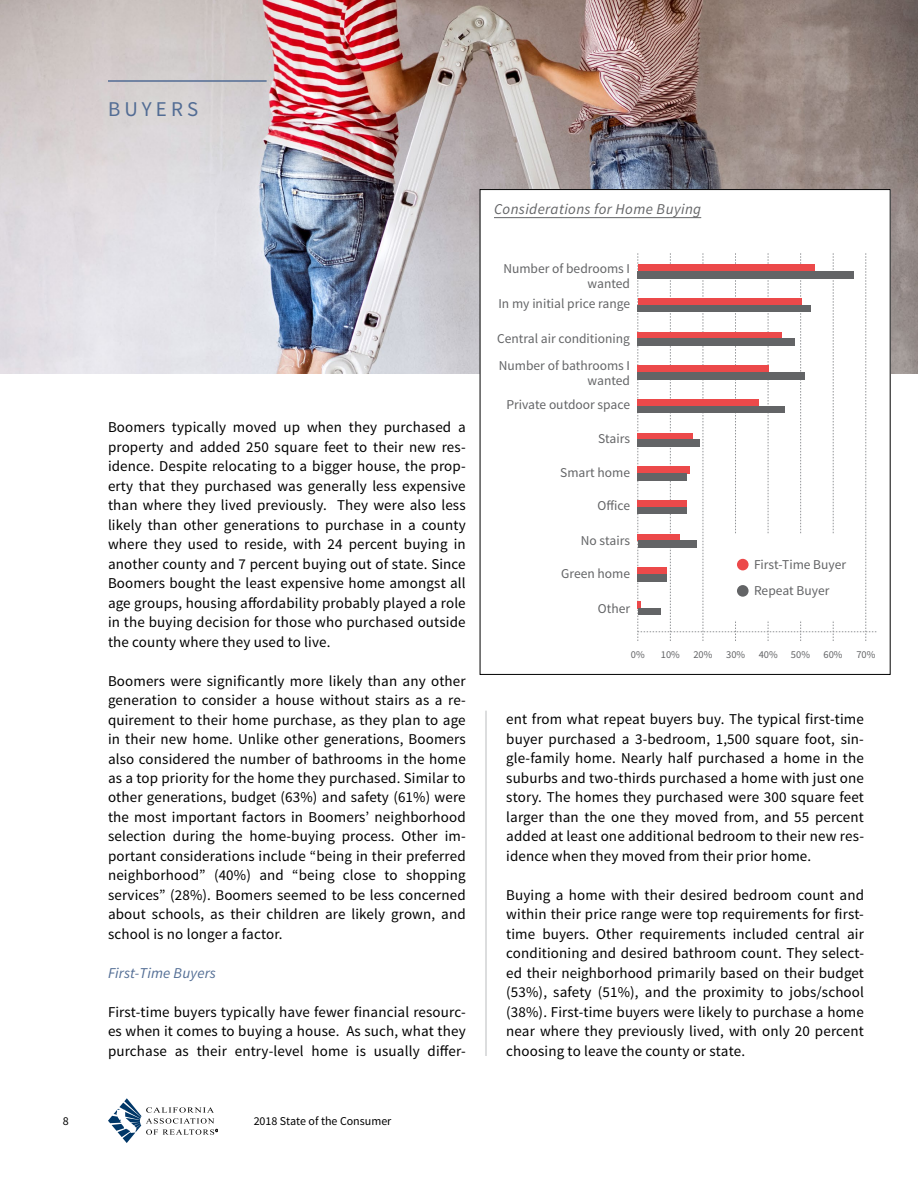
<style>
.page{position:relative;width:918px;height:1188px;background:#fff}
.page>*{position:absolute;margin:0;border:0;box-sizing:border-box;transform-origin:0 0}
.t1{font:21px "Source Sans Pro";letter-spacing:.2em;color:#526c94}
.t2{font:15px/19.5px "Source Sans Pro";letter-spacing:.01em;color:#000;text-align:justify}
.t3{font:italic 15px "Source Sans Pro";letter-spacing:.025em;color:#636466}
.t4{font:italic 15px "Source Sans Pro";letter-spacing:.01em;color:#526d94}
.t5{font:13.5px/15px "Source Sans Pro";color:#636466;text-align:right}
.t6{font:12px "Source Sans Pro";color:#000}
.t7{font:10.5px "Source Sans Pro";color:#636466}
</style>
<div class="page">
<svg style="left:108px;top:1098px;width:110px;height:45px"></svg>
<img style="left:0;top:0;width:918px;height:374px">
<hr style="left:108px;top:80px;width:159px;height:2px;background:#526c94">
<div style="left:480px;top:190px;width:410px;height:484px;background:#fff"></div>
<hr style="left:494px;top:217px;width:207px;height:1px;background:#636466">
<svg style="left:638px;top:253px;width:238px;height:388px"></svg>
<div style="left:638px;top:567px;width:29px;height:7px;background:#ec494a"></div>
<div style="left:638px;top:534px;width:42px;height:6px;background:#ec494a"></div>
<div style="left:638px;top:500px;width:49px;height:7px;background:#ec494a"></div>
<div style="left:638px;top:466px;width:52px;height:7px;background:#ec494a"></div>
<div style="left:638px;top:433px;width:55px;height:6px;background:#ec494a"></div>
<div style="left:638px;top:399px;width:121px;height:7px;background:#ec494a"></div>
<div style="left:638px;top:365px;width:131px;height:7px;background:#ec494a"></div>
<div style="left:638px;top:332px;width:144px;height:6px;background:#ec494a"></div>
<div style="left:638px;top:298px;width:163px;height:7px;background:#ec494a"></div>
<div style="left:638px;top:264px;width:177px;height:7px;background:#ec494a"></div>
<div style="left:638px;top:608px;width:23px;height:7px;background:#636466"></div>
<div style="left:638px;top:574px;width:29px;height:8px;background:#636466"></div>
<div style="left:638px;top:540px;width:59px;height:8px;background:#636466"></div>
<div style="left:638px;top:507px;width:49px;height:7px;background:#636466"></div>
<div style="left:638px;top:473px;width:49px;height:8px;background:#636466"></div>
<div style="left:638px;top:439px;width:62px;height:8px;background:#636466"></div>
<div style="left:638px;top:406px;width:147px;height:7px;background:#636466"></div>
<div style="left:638px;top:372px;width:167px;height:8px;background:#636466"></div>
<div style="left:638px;top:338px;width:157px;height:8px;background:#636466"></div>
<div style="left:638px;top:305px;width:173px;height:7px;background:#636466"></div>
<div style="left:638px;top:271px;width:216px;height:8px;background:#636466"></div>
<div style="left:730px;top:534px;width:131px;height:86px;background:#fff"></div>
<div style="left:737px;top:559px;width:12px;height:11px;background:#ec494a;border-radius:50%"></div>
<div style="left:737px;top:585px;width:12px;height:12px;background:#636466;border-radius:50%"></div>
<hr style="left:485px;top:711px;width:2px;height:345px;background:#d1d3d4">
<h1 class="t1" style="left:108px;top:96px;width:92px">BUYERS</h1>
<p class="t2" style="left:108px;top:418px;width:359px">Boomers typically moved up when they purchased a property and added 250 square feet to their new res&shy;idence. Despite relocating to a bigger house, the prop&shy;erty that they purchased was generally less expensive than where they lived previously. They were also less likely than other generations to purchase in a county where they used to reside, with 24 percent buying in another county and 7 percent buying out of state. Since Boomers bought the least expensive home amongst all age groups, housing affordability probably played a role in the buying decision for those who purchased outside the county where they used to live.</p>
<p class="t2" style="left:108px;top:671px;width:359px">Boomers were significantly more likely than any other generation to consider a house without stairs as a re&shy;quirement to their home purchase, as they plan to age in their new home. Unlike other generations, Boomers also considered the number of bathrooms in the home as a top priority for the home they purchased. Similar to other generations, budget (63%) and safety (61%) were the most important factors in Boomers’ neighborhood selection during the home-buying process. Other im&shy;portant considerations include “being in their preferred neighborhood” (40%) and “being close to shopping services” (28%). Boomers seemed to be less concerned about schools, as their children are likely grown, and school is no longer a factor.</p>
<p class="t4" style="left:108px;top:964px;width:109px">First-Time Buyers</p>
<p class="t2" style="left:108px;top:1003px;width:359px">First-time buyers typically have fewer financial resourc&shy;es when it comes to buying a house. As such, what they purchase as their entry-level home is usually differ-</p>
<p class="t6" style="left:63px;top:1114px;width:7px">8</p>
<p class="t6" style="left:254px;top:1114px;width:139px">2018 State of the Consumer</p>
<p class="t3" style="left:494px;top:200px;width:209px">Considerations for Home Buying</p>
<p class="t5" style="left:503px;top:261px;width:128px">Number of bedrooms I wanted</p>
<p class="t5" style="left:499px;top:297px;width:133px">In my initial price range</p>
<p class="t5" style="left:497px;top:332px;width:134px">Central air conditioning</p>
<p class="t5" style="left:499px;top:358px;width:133px">Number of bathrooms I wanted</p>
<p class="t5" style="left:506px;top:398px;width:125px">Private outdoor space</p>
<p class="t5" style="left:598px;top:431px;width:33px">Stairs</p>
<p class="t5" style="left:560px;top:465px;width:71px">Smart home</p>
<p class="t5" style="left:598px;top:499px;width:34px">Office</p>
<p class="t5" style="left:581px;top:534px;width:51px">No stairs</p>
<p class="t5" style="left:561px;top:566px;width:70px">Green home</p>
<p class="t5" style="left:598px;top:602px;width:34px">Other</p>
<p class="t5" style="left:754px;top:552px;width:94px;line-height:26.2px;text-align:left">First-Time Buyer<br>Repeat Buyer</p>
<p class="t7" style="left:631px;top:648px;width:15px">0%</p>
<p class="t7" style="left:661px;top:648px;width:21px">10%</p>
<p class="t7" style="left:693px;top:648px;width:21px">20%</p>
<p class="t7" style="left:726px;top:648px;width:21px">30%</p>
<p class="t7" style="left:759px;top:648px;width:53px">40% 50%</p>
<p class="t7" style="left:823px;top:648px;width:21px">60%</p>
<p class="t7" style="left:856px;top:648px;width:21px">70%</p>
<p class="t2" style="left:506px;top:710px;width:359px">ent from what repeat buyers buy. The typical first-time buyer purchased a 3-bedroom, 1,500 square foot, sin&shy;gle-family home. Nearly half purchased a home in the suburbs and two-thirds purchased a home with just one story. The homes they purchased were 300 square feet larger than the one they moved from, and 55 percent added at least one additional bedroom to their new res&shy;idence when they moved from their prior home.</p>
<p class="t2" style="left:506px;top:886px;width:359px">Buying a home with their desired bedroom count and within their price range were top requirements for first&shy;time buyers. Other requirements included central air conditioning and desired bathroom count. They select&shy;ed their neighborhood primarily based on their budget (53%), safety (51%), and the proximity to jobs/school (38%). First-time buyers were likely to purchase a home near where they previously lived, with only 20 percent choosing to leave the county or state.</p>
</div>
